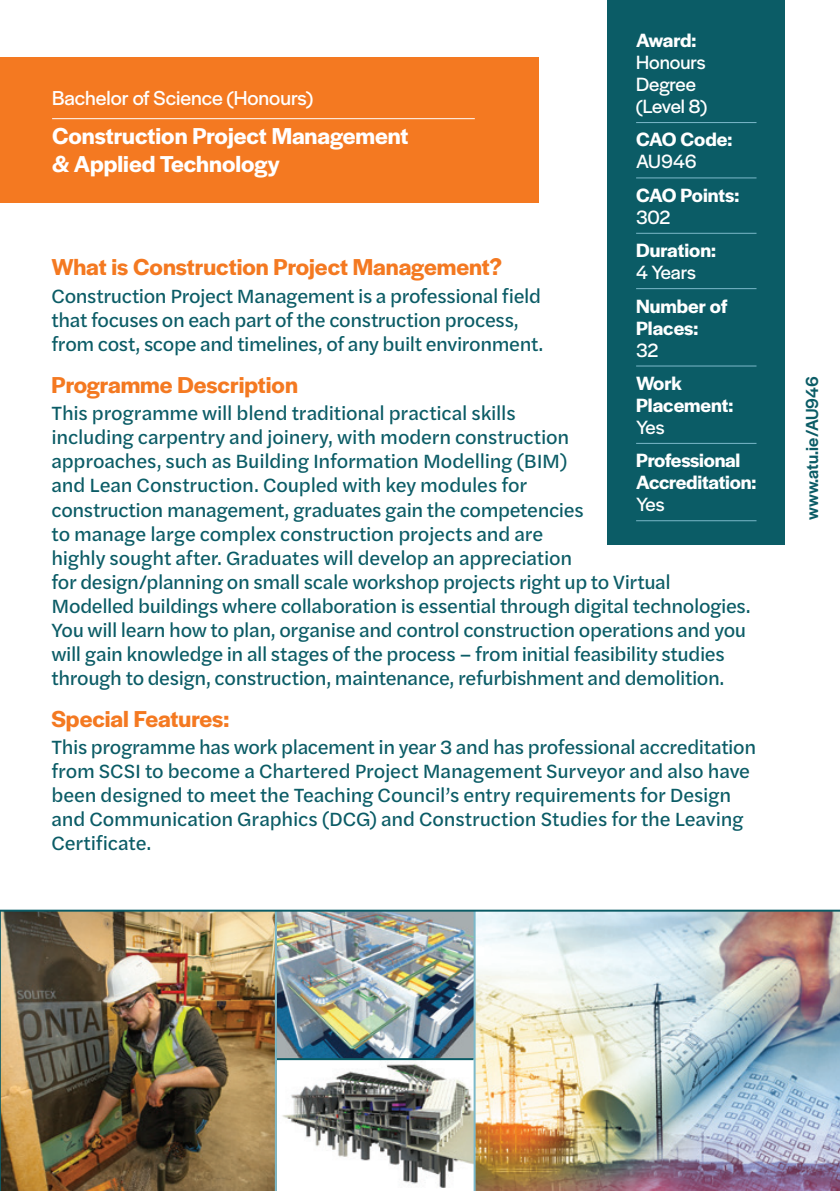
<style>
.page{position:relative;width:840px;height:1191px;background:#fff}
.page>*{position:absolute;margin:0;border:0;box-sizing:border-box;transform-origin:0 0}
.t1{font:600 24px "Halyard Display";color:#f47921}
.t2{font:600 24px/28px "Halyard Display";color:#fff}
.t3{font:21px "Halyard Display";color:#fff}
.t4{font:20px/24px "Halyard Text";letter-spacing:-.015em;color:#0b5c66}
.t5{font:600 20px/22px "Halyard Display";letter-spacing:-.01em;color:#fff}
.t6{font:20px/22px "Halyard Display";color:#fff}
.t7{font:500 18.2px "Halyard Display";letter-spacing:-.005em;color:#0b5c66}
.s1{font-weight:600}
.s2{font-weight:400}
</style>
<div class="page">
<div style="left:0;top:58px;width:538px;height:145px;background:#f47921"></div>
<img style="left:277px;top:911px;width:196px;height:277px">
<img style="left:1px;top:911px;width:274px;height:280px">
<img style="left:475px;top:911px;width:364px;height:280px">
<div style="left:607px;top:0;width:177px;height:544px;background:#0b5c66"></div>
<hr style="left:635px;top:122px;width:121px;height:1px;background:#7cb9ca">
<hr style="left:635px;top:177px;width:121px;height:1px;background:#7cb9ca">
<hr style="left:635px;top:233px;width:121px;height:1px;background:#7cb9ca">
<hr style="left:635px;top:288px;width:121px;height:1px;background:#7cb9ca">
<hr style="left:635px;top:365px;width:121px;height:1px;background:#7cb9ca">
<hr style="left:635px;top:443px;width:121px;height:1px;background:#7cb9ca">
<hr style="left:635px;top:520px;width:121px;height:1px;background:#7cb9ca">
<hr style="left:52px;top:118px;width:422px;height:1px;background:#fff">
<hr style="left:276px;top:1058px;width:197px;height:2px;background:#0b5c66">
<hr style="left:0;top:910px;width:1px;height:281px;background:#0b5c66">
<hr style="left:275px;top:910px;width:2px;height:281px;background:#7cb9ca">
<hr style="left:473px;top:910px;width:2px;height:281px;background:#7cb9ca">
<hr style="left:0;top:909px;width:839px;height:2px;background:#0b5c66">
<p class="t6" style="left:635px;top:28px;width:72px"><span class="s1">Award:<br></span>Honours<br>Degree (Level 8)</p>
<p class="t5" style="left:635px;top:128px;width:97px">CAO Code:<br><span class="s2">AU946</span></p>
<p class="t5" style="left:635px;top:183px;width:104px">CAO Points:<br><span class="s2">302</span></p>
<p class="t5" style="left:635px;top:238px;width:81px">Duration:<br><span class="s2">4 Years</span></p>
<p class="t5" style="left:635px;top:294px;width:93px">Number of<br>Places:<br><span class="s2">32</span></p>
<p class="t5" style="left:635px;top:371px;width:99px">Work<br>Placement:<br><span class="s2">Yes</span></p>
<p class="t5" style="left:635px;top:448px;width:121px">Professional<br>Accreditation:<br><span class="s2">Yes</span></p>
<p class="t3" style="left:52px;top:83px;width:262px">Bachelor of Science (Honours)</p>
<p class="t2" style="left:52px;top:121px;width:358px">Construction Project Management &amp; Applied Technology</p>
<p class="t1" style="left:51px;top:250px;width:452px">What is Construction Project Management?</p>
<p class="t4" style="left:51px;top:283px;width:493px">Construction Project Management is a professional field that focuses on each part of the construction process, from cost, scope and timelines, of any built environment.</p>
<p class="t1" style="left:51px;top:368px;width:248px">Programme Description</p>
<p class="t4" style="left:51px;top:400px;width:700px">This programme will blend traditional practical skills<br>including carpentry and joinery, with modern construction<br>approaches, such as Building Information Modelling (BIM)<br>and Lean Construction. Coupled with key modules for<br>construction management, graduates gain the competencies<br>to manage large complex construction projects and are<br>highly sought after. Graduates will develop an appreciation<br>for design/planning on small scale workshop projects right up to Virtual Modelled buildings where collaboration is essential through digital technologies.<br>You will learn how to plan, organise and control construction operations and you will gain knowledge in all stages of the process – from initial feasibility studies through to design, construction, maintenance, refurbishment and demolition.</p>
<p class="t1" style="left:51px;top:702px;width:179px">Special Features:</p>
<p class="t4" style="left:51px;top:734px;width:705px">This programme has work placement in year 3 and has professional accreditation from SCSI to become a Chartered Project Management Surveyor and also have been designed to meet the Teaching Council’s entry requirements for Design and Communication Graphics (DCG) and Construction Studies for the Leaving Certificate.</p>
<p class="t7" style="left:798px;top:520px;width:145px;rotate:-90deg">www.atu.ie/AU946</p>
</div>
